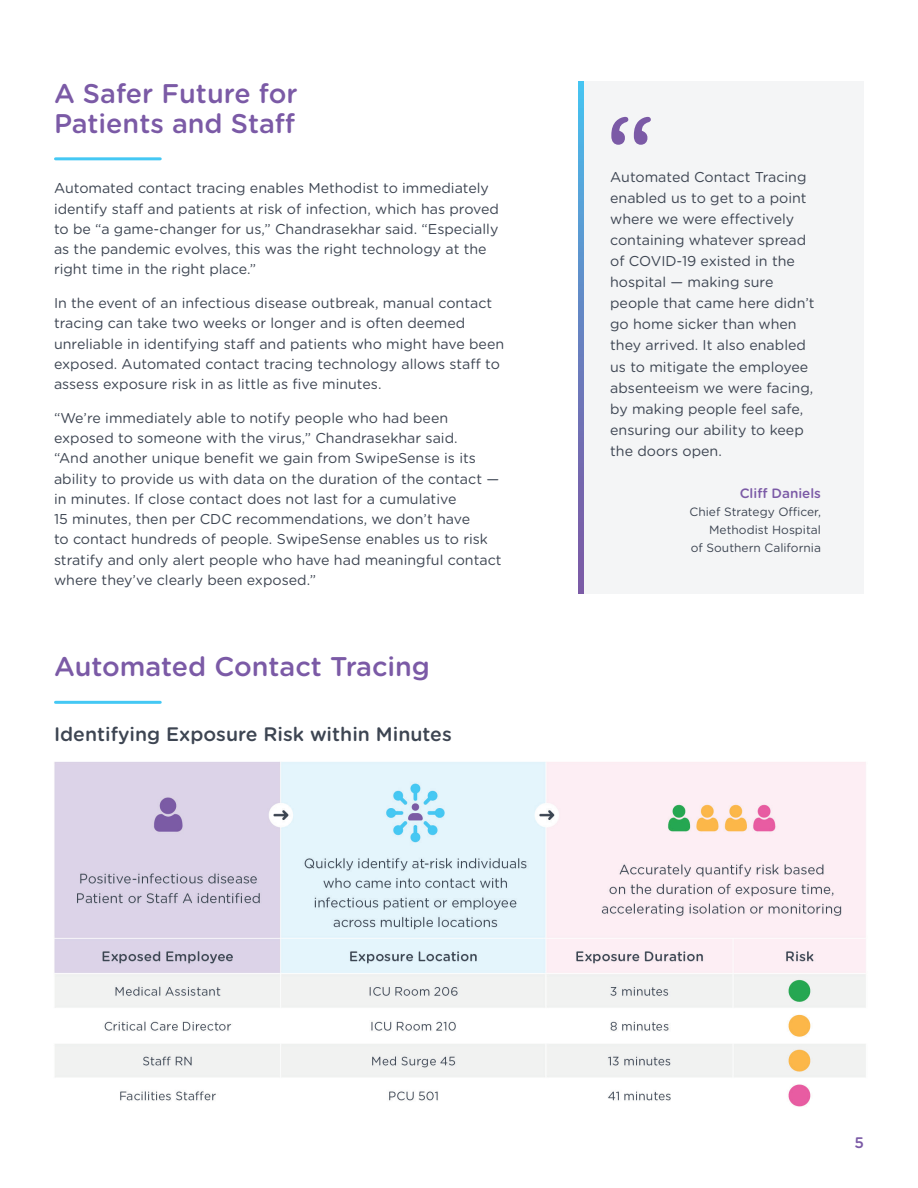
<style>
.page{position:relative;width:918px;height:1188px;background:#fff}
.page>*{position:absolute;margin:0;border:0;box-sizing:border-box;transform-origin:0 0}
.t1{font:500 97.05px "Gotham Rounded";color:#7b5aa6}
.t2{font:500 27px/30px "Gotham Rounded";color:#7b5aa6}
.t3{font:500 19.5px "Gotham Rounded";color:#3d4552}
.t4{font:500 15.3px "Gotham Rounded";color:#7b5aa6}
.t5{font:14.25px/20.2px "Gotham Rounded";color:#3d4552}
.t6{font:500 13.5px "Gotham Rounded";color:#7b5aa6}
.t7{font:12px/18px "Gotham Rounded";color:#3d4552;text-align:right}
</style>
<div class="page">
<hr style="left:56px;top:157px;width:104px;height:3px;background:#44c8f4">
<img style="left:54px;top:762px;width:812px;height:345px">
<hr style="left:56px;top:701px;width:104px;height:3px;background:#44c8f4">
<div style="left:579px;top:81px;width:285px;height:513px;background:#f4f5f6"></div>
<svg style="left:579px;top:81px;width:4px;height:513px;background:#6486c4"></svg>
<h2 class="t2" style="left:54px;top:77px;width:245px">A Safer Future for<br>Patients and Staff</h2>
<p class="t5" style="left:54px;top:178px;width:447px">Automated contact tracing enables Methodist to immediately identify staff and patients at risk of infection, which has proved to be “a game-changer for us,” Chandrasekhar said. “Especially as the pandemic evolves, this was the right technology at the right time in the right place.”</p>
<p class="t5" style="left:54px;top:292px;width:452px">In the event of an infectious disease outbreak, manual contact tracing can take two weeks or longer and is often deemed unreliable in identifying staff and patients who might have been exposed. Automated contact tracing technology allows staff to assess exposure risk in as little as five minutes.</p>
<p class="t5" style="left:54px;top:407px;width:449px">“We’re immediately able to notify people who had been exposed to someone with the virus,” Chandrasekhar said.<br>“And another unique benefit we gain from SwipeSense is its ability to provide us with data on the duration of the contact — in minutes. If close contact does not last for a cumulative<br>15 minutes, then per CDC recommendations, we don’t have<br>to contact hundreds of people. SwipeSense enables us to risk stratify and only alert people who have had meaningful contact where they’ve clearly been exposed.”</p>
<h2 class="t2" style="left:54px;top:650px;width:377px">Automated Contact Tracing</h2>
<h3 class="t3" style="left:54px;top:720px;width:399px">Identifying Exposure Risk within Minutes</h3>
<h1 class="t1" style="left:606px;top:82px;width:50px">“</h1>
<p class="t5" style="left:610px;top:166px;width:206px;line-height:21px">Automated Contact Tracing enabled us to get to a point where we were effectively containing whatever spread of COVID-19 existed in the hospital — making sure people that came here didn’t go home sicker than when they arrived. It also enabled us to mitigate the employee absenteeism we were facing, by making people feel safe, ensuring our ability to keep the doors open.</p>
<p class="t6" style="left:740px;top:483px;width:83px">Cliff Daniels</p>
<p class="t7" style="left:690px;top:502px;width:133px">Chief Strategy Officer,<br>Methodist Hospital<br>of Southern California</p>
<p class="t4" style="left:854px;top:1132px;width:11px">5</p>
</div>
